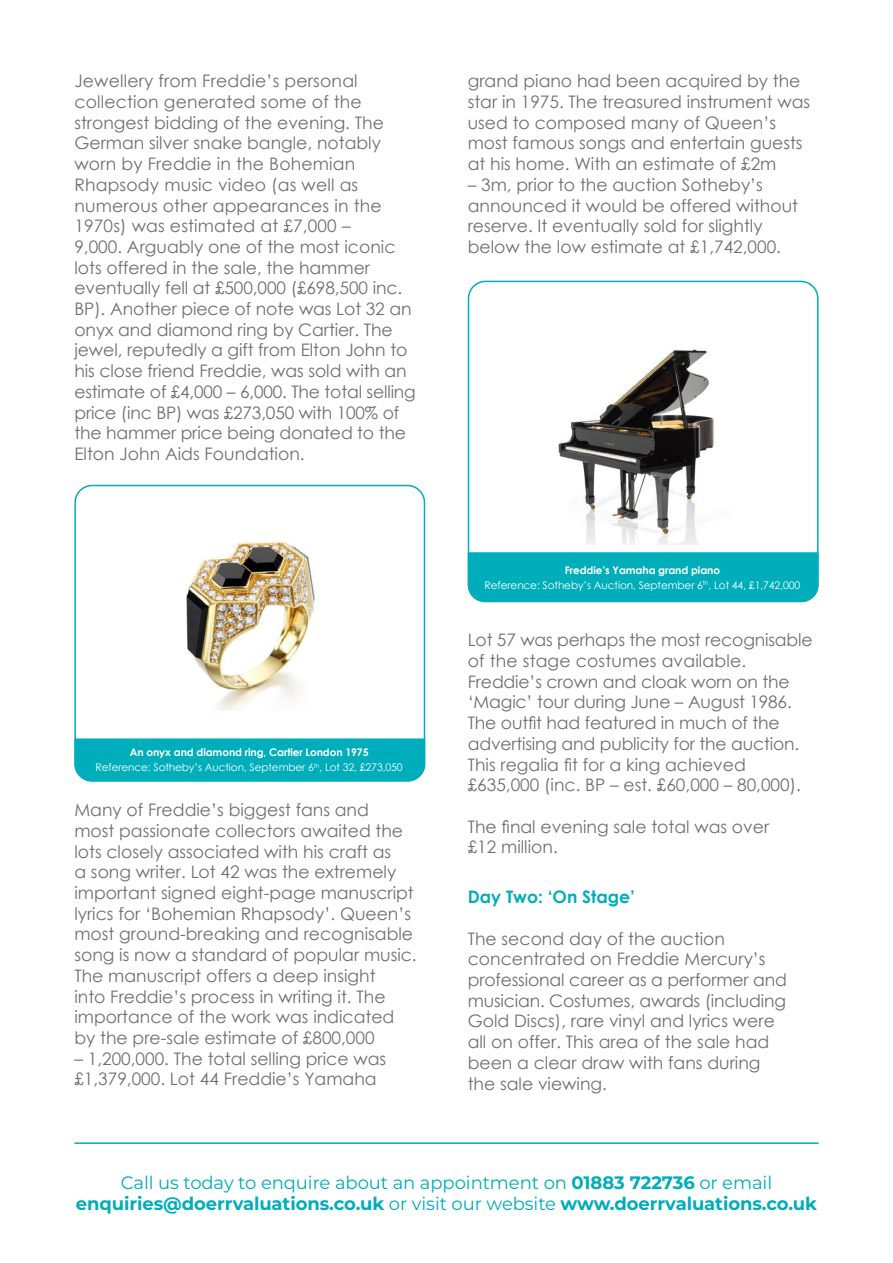
<style>
.page{position:relative;width:893px;height:1263px;background:#fff}
.page>*{position:absolute;margin:0;border:0;box-sizing:border-box;transform-origin:0 0}
.t1{font:700 18px/21.6px "Montserrat";letter-spacing:-.005em;color:#00adba;text-align:center}
.t2{font:17.25px/20.7px "Century Gothic";color:#706f6f}
.t3{font:700 17.25px "Century Gothic";color:#00adba}
.t4{font:10.5px/14.7px "Century Gothic";letter-spacing:-.01em;color:#fff;text-align:center}
.s1{font-weight:700}
.s2{font-weight:100}
</style>
<div class="page">
<hr style="left:74px;top:1142px;width:745px;height:2px;background:#00adba">
<img style="left:558px;top:349px;width:156px;height:195px">
<div style="left:468px;top:281px;width:351px;height:321px;border:2px solid #00adba;border-radius:17px"></div>
<div style="left:468px;top:552px;width:351px;height:50px;background:#00adba"></div>
<img style="left:186px;top:542px;width:129px;height:168px">
<div style="left:74px;top:485px;width:351px;height:297px;border:2px solid #00adba;border-radius:17px"></div>
<div style="left:74px;top:738px;width:351px;height:43px;background:#00adba"></div>
<p class="t2" style="left:74px;top:71px;width:343px">Jewellery from Freddie’s personal collection generated some of the strongest bidding of the evening. The German silver snake bangle, notably worn by Freddie in the Bohemian Rhapsody music video (as well as numerous other appearances in the 1970s) was estimated at £7,000 –<br>9,000. Arguably one of the most iconic lots offered in the sale, the hammer eventually fell at £500,000 (£698,500 inc.<br>BP). Another piece of note was Lot 32 an onyx and diamond ring by Cartier. The jewel, reputedly a gift from Elton John to his close friend Freddie, was sold with an estimate of £4,000 – 6,000. The total selling price (inc BP) was £273,050 with 100% of the hammer price being donated to the Elton John Aids Foundation.</p>
<p class="t4" style="left:96px;top:745px;width:309px"><span class="s1">An onyx and diamond ring, Cartier London 1975<br></span>Reference: Sotheby’s Auction, September 6<sup>th</sup>, Lot 32, £273,050</p>
<p class="t2" style="left:74px;top:799px;width:344px">Many of Freddie’s biggest fans and<br>most passionate collectors awaited the lots closely associated with his craft as<br>a song writer. Lot 42 was the extremely important signed eight-page manuscript lyrics for ‘Bohemian Rhapsody’. Queen’s most ground-breaking and recognisable song is now a standard of popular music.<br>The manuscript offers a deep insight<br>into Freddie’s process in writing it. The importance of the work was indicated by the pre-sale estimate of £800,000</p>
<p class="t2" style="left:74px;top:1048px;width:313px">– 1,200,000. The total selling price was £1,379,000. Lot 44 Freddie’s Yamaha</p>
<p class="t2" style="left:468px;top:71px;width:344px">grand piano had been acquired by the star in 1975. The treasured instrument was used to composed many of Queen’s most famous songs and entertain guests at his home. With an estimate of £2m</p>
<p class="t2" style="left:468px;top:174px;width:332px">– 3m, prior to the auction Sotheby’s announced it would be offered without reserve. It eventually sold for slightly below the low estimate at £1,742,000.</p>
<p class="t4" style="left:485px;top:562px;width:317px"><span class="s1">Freddie’s Yamaha grand piano<br></span>Reference: Sotheby’s Auction, September 6<sup>th</sup>, Lot 44, £1,742,000</p>
<p class="t2" style="left:468px;top:629px;width:346px">Lot 57 was perhaps the most recognisable of the stage costumes available.<br>Freddie’s crown and cloak worn on the ‘Magic’ tour during June – August 1986.<br>The outfit had featured in much of the advertising and publicity for the auction.<br>This regalia fit for a king achieved £635,000 (inc. BP – est. £60,000 – 80,000).</p>
<p class="t2" style="left:468px;top:816px;width:303px">The final evening sale total was over £12 million.</p>
<p class="t3" style="left:468px;top:884px;width:169px">Day Two: ‘On Stage’</p>
<p class="t2" style="left:468px;top:928px;width:321px">The second day of the auction concentrated on Freddie Mercury’s professional career as a performer and musician. Costumes, awards (including Gold Discs), rare vinyl and lyrics were all on offer. This area of the sale had been a clear draw with fans during the sale viewing.</p>
<p class="t1" style="left:76px;top:1171px;width:743px"><span class="s2">Call us today to enquire about an appointment on</span> 01883 722736 <span class="s2">or email </span>enquiries@doerrvaluations.co.uk <span class="s2">or visit our website</span> www.doerrvaluations.co.uk</p>
</div>
